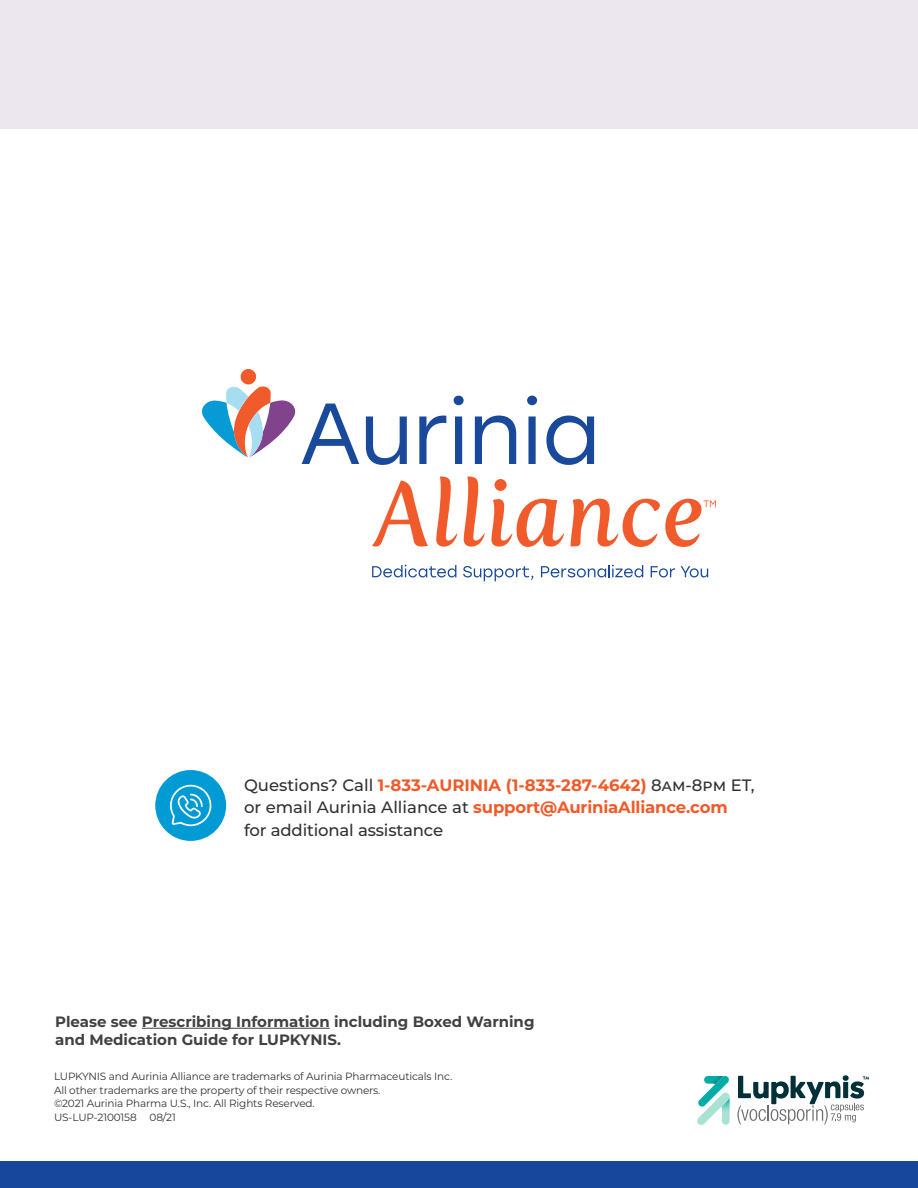
<style>
.page{position:relative;width:918px;height:1188px;background:#fff}
.page>*{position:absolute;margin:0;border:0;box-sizing:border-box;transform-origin:0 0}
.t1{font:500 16.5px/22.5px "Montserrat";letter-spacing:-.01em;color:#323133}
.t2{font:700 15px/18px "Montserrat";color:#414042}
.t3{font:10.5px/13.5px "Montserrat";letter-spacing:-.015em;color:#323133}
.s1{font-weight:700;color:#f05a28}
</style>
<div class="page">
<svg style="left:372px;top:565px;width:84px;height:12px"></svg>
<svg style="left:463px;top:566px;width:70px;height:15px"></svg>
<svg style="left:541px;top:565px;width:102px;height:12px"></svg>
<svg style="left:651px;top:566px;width:24px;height:11px"></svg>
<svg style="left:681px;top:566px;width:27px;height:11px"></svg>
<svg style="left:202px;top:369px;width:157px;height:95px"></svg>
<svg style="left:366px;top:417px;width:41px;height:48px"></svg>
<svg style="left:419px;top:416px;width:27px;height:48px"></svg>
<svg style="left:454px;top:396px;width:10px;height:68px"></svg>
<svg style="left:475px;top:416px;width:41px;height:48px"></svg>
<svg style="left:527px;top:396px;width:10px;height:68px"></svg>
<svg style="left:546px;top:416px;width:48px;height:49px"></svg>
<svg style="left:372px;top:481px;width:56px;height:66px"></svg>
<svg style="left:436px;top:477px;width:21px;height:70px"></svg>
<svg style="left:464px;top:477px;width:21px;height:70px"></svg>
<svg style="left:491px;top:479px;width:73px;height:68px"></svg>
<svg style="left:571px;top:499px;width:145px;height:48px"></svg>
<svg style="left:697px;top:1076px;width:33px;height:49px"></svg>
<svg style="left:737px;top:1075px;width:132px;height:50px"></svg>
<div style="left:155px;top:770px;width:71px;height:71px;background:#009bd4;border-radius:50%"></div>
<svg style="left:170px;top:785px;width:42px;height:41px"></svg>
<hr style="left:142px;top:1028px;width:188px;height:1px;background:#414042">
<div style="left:0;top:0;width:918px;height:129px;background:#ece6ef"></div>
<div style="left:0;top:1161px;width:918px;height:27px;background:#17479d"></div>
<h1 class="t1" style="left:244px;top:773px;width:512px">Questions? Call <span class="s1">1-833-AURINIA (1-833-287-4642)</span> 8am-8pm ET, or email Aurinia Alliance at <span class="s1">support@AuriniaAlliance.com<br></span>for additional assistance</h1>
<h2 class="t2" style="left:55px;top:1012px;width:481px">Please see Prescribing Information including Boxed Warning and Medication Guide for LUPKYNIS.</h2>
<p class="t3" style="left:54px;top:1069px;width:400px">LUPKYNIS and Aurinia Alliance are trademarks of Aurinia Pharmaceuticals Inc.<br>All other trademarks are the property of their respective owners.<br>©2021 Aurinia Pharma U.S., Inc. All Rights Reserved.<br>US-LUP-2100158 08/21</p>
</div>
